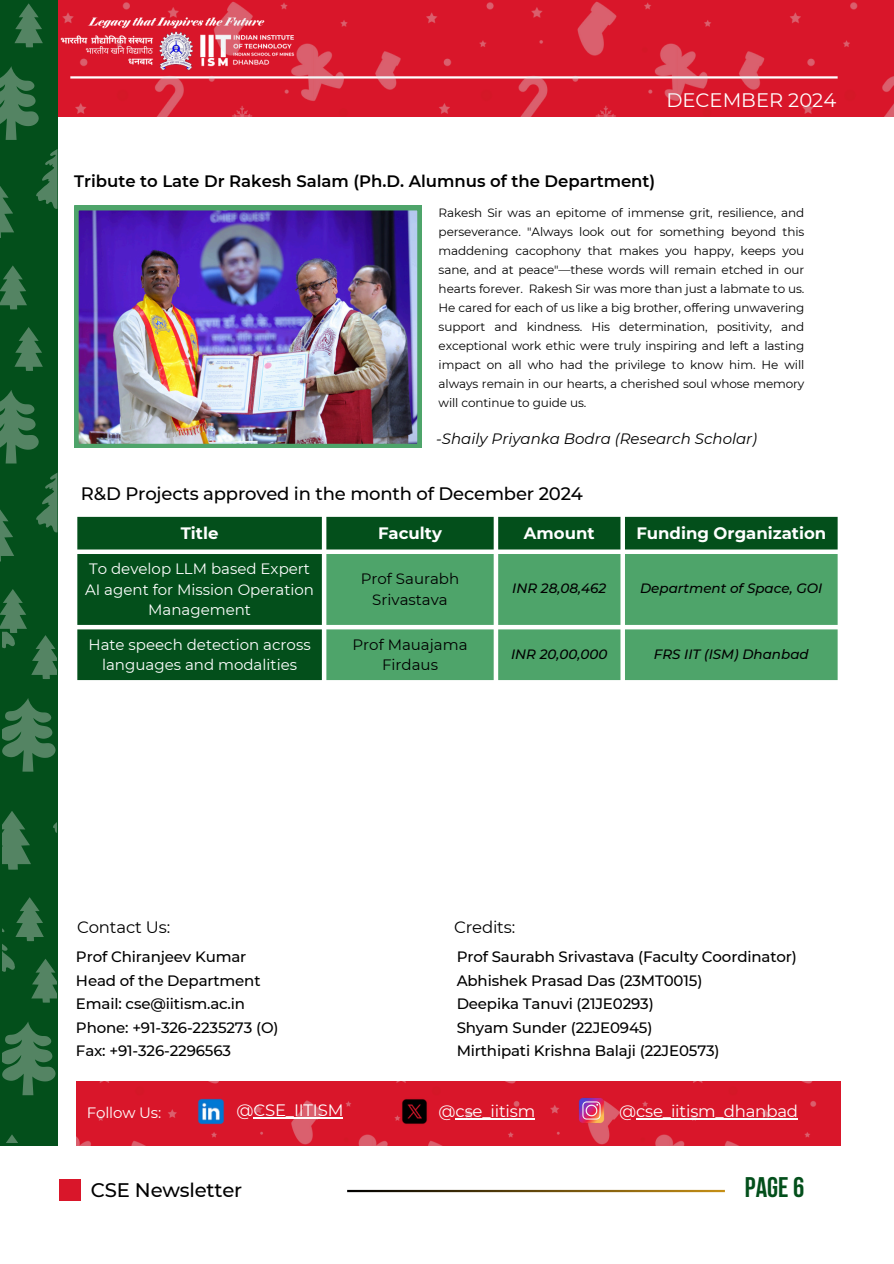
<style>
.page{position:relative;width:894px;height:1264px;background:#fff}
.page>*{position:absolute;margin:0;border:0;box-sizing:border-box;transform-origin:0 0}
.t1{font:700 28.2px "Bebas Neue";color:#034f1b}
.t2{font:500 19.65px "Montserrat";letter-spacing:-.01em;color:#000}
.t3{font:19.5px "Montserrat";color:#fff}
.t4{font:500 18px "Montserrat";letter-spacing:-.01em;color:#000}
.t5{font:600 16.5px "Montserrat";color:#000}
.t6{font:16.5px "Montserrat";letter-spacing:-.01em;color:#fff}
.t7{font:700 16.5px "Montserrat";color:#fff}
.t8{font:16.5px "Montserrat";letter-spacing:-.01em;color:#000}
.t9{font:500 15px/23.7px "Montserrat";letter-spacing:-.01em;color:#000}
.t10{font:15px/20.2px "Montserrat";color:#fff;text-align:center}
.t11{font:15px/20.2px "Montserrat";color:#000;text-align:center}
.t12{font:italic 15px "Montserrat";color:#000}
.t13{font:italic 500 13.5px "Montserrat";color:#000}
.t14{font:12px/19px "Montserrat";letter-spacing:-.01em;color:#000;text-align:justify}
</style>
<div class="page">
<div style="left:60px;top:1179px;width:21px;height:21px;background:#d9162a"></div>
<svg style="left:0;top:0;width:57px;height:1142px;background:#165b2c"></svg>
<img style="left:56px;top:0;width:837px;height:116px">
<img style="left:74px;top:206px;width:347px;height:242px">
<svg style="left:77px;top:517px;width:760px;height:163px;background:#1a5f30"></svg>
<div style="left:326px;top:554px;width:511px;height:126px;background:#4ea46a"></div>
<div style="left:76px;top:1081px;width:764px;height:64px;background:#d9162a"></div>
<img style="left:401px;top:1097px;width:28px;height:28px">
<img style="left:573px;top:1095px;width:36px;height:32px">
<hr style="left:636px;top:1118px;width:161px;height:1px;background:#fff">
<img style="left:195px;top:1095px;width:32px;height:31px">
<hr style="left:253px;top:1117px;width:90px;height:1px;background:#fff">
<hr style="left:455px;top:1118px;width:80px;height:1px;background:#fff">
<p class="t3" style="left:666px;top:88px;width:171px">DECEMBER 2024</p>
<p class="t5" style="left:74px;top:170px;width:582px">Tribute to Late Dr Rakesh Salam (Ph.D. Alumnus of the Department)</p>
<p class="t14" style="left:438px;top:203px;width:367px">Rakesh Sir was an epitome of immense grit, resilience, and perseverance. "Always look out for something beyond this maddening cacophony that makes you happy, keeps you sane, and at peace"—these words will remain etched in our hearts forever. Rakesh Sir was more than just a labmate to us.<br>He cared for each of us like a big brother, offering unwavering support and kindness. His determination, positivity, and exceptional work ethic were truly inspiring and left a lasting impact on all who had the privilege to know him. He will always remain in our hearts, a cherished soul whose memory will continue to guide us.</p>
<h6 class="t12" style="left:436px;top:429px;width:322px">-Shaily Priyanka Bodra (Research Scholar)</h6>
<p class="t4" style="left:81px;top:483px;width:503px">R&amp;D Projects approved in the month of December 2024</p>
<h3 class="t7" style="left:181px;top:523px;width:39px">Title</h3>
<p class="t7" style="left:378px;top:523px;width:65px">Faculty</p>
<p class="t7" style="left:524px;top:523px;width:72px">Amount</p>
<p class="t7" style="left:636px;top:523px;width:191px">Funding Organization</p>
<p class="t10" style="left:85px;top:558px;width:230px">To develop LLM based Expert<br>AI agent for Mission Operation<br>Management</p>
<p class="t11" style="left:360px;top:569px;width:100px">Prof Saurabh<br>Srivastava</p>
<p class="t13" style="left:512px;top:580px;width:95px">INR 28,08,462</p>
<p class="t13" style="left:640px;top:580px;width:184px">Department of Space, GOI</p>
<p class="t10" style="left:88px;top:634px;width:224px">Hate speech detection across languages and modalities</p>
<p class="t11" style="left:352px;top:634px;width:117px">Prof Mauajama<br>Firdaus</p>
<p class="t13" style="left:511px;top:645px;width:98px">INR 20,00,000</p>
<p class="t13" style="left:653px;top:645px;width:156px">FRS IIT (ISM) Dhanbad</p>
<h2 class="t8" style="left:77px;top:917px;width:95px">Contact Us:</h2>
<h5 class="t8" style="left:454px;top:917px;width:63px">Credits:</h5>
<p class="t9" style="left:76px;top:944px;width:204px">Prof Chiranjeev Kumar<br>Head of the Department<br>Email: cse@iitism.ac.in<br>Phone: +91-326-2235273 (O)<br>Fax: +91-326-2296563</p>
<p class="t9" style="left:456px;top:944px;width:341px">Prof Saurabh Srivastava (Faculty Coordinator)<br>Abhishek Prasad Das (23MT0015)<br>Deepika Tanuvi (21JE0293)<br>Shyam Sunder (22JE0945)<br>Mirthipati Krishna Balaji (22JE0573)</p>
<h6 class="t10" style="left:87px;top:1102px;width:76px">Follow Us:</h6>
<h6 class="t6" style="left:236px;top:1100px;width:108px">@CSE_IITISM</h6>
<h5 class="t6" style="left:438px;top:1101px;width:98px">@cse_iitism</h5>
<h5 class="t6" style="left:619px;top:1101px;width:180px">@cse_iitism_dhanbad</h5>
<p class="t2" style="left:91px;top:1178px;width:153px">CSE Newsletter</p>
<p class="t1" style="left:744px;top:1175px;width:61px">PAGE6</p>
</div>
